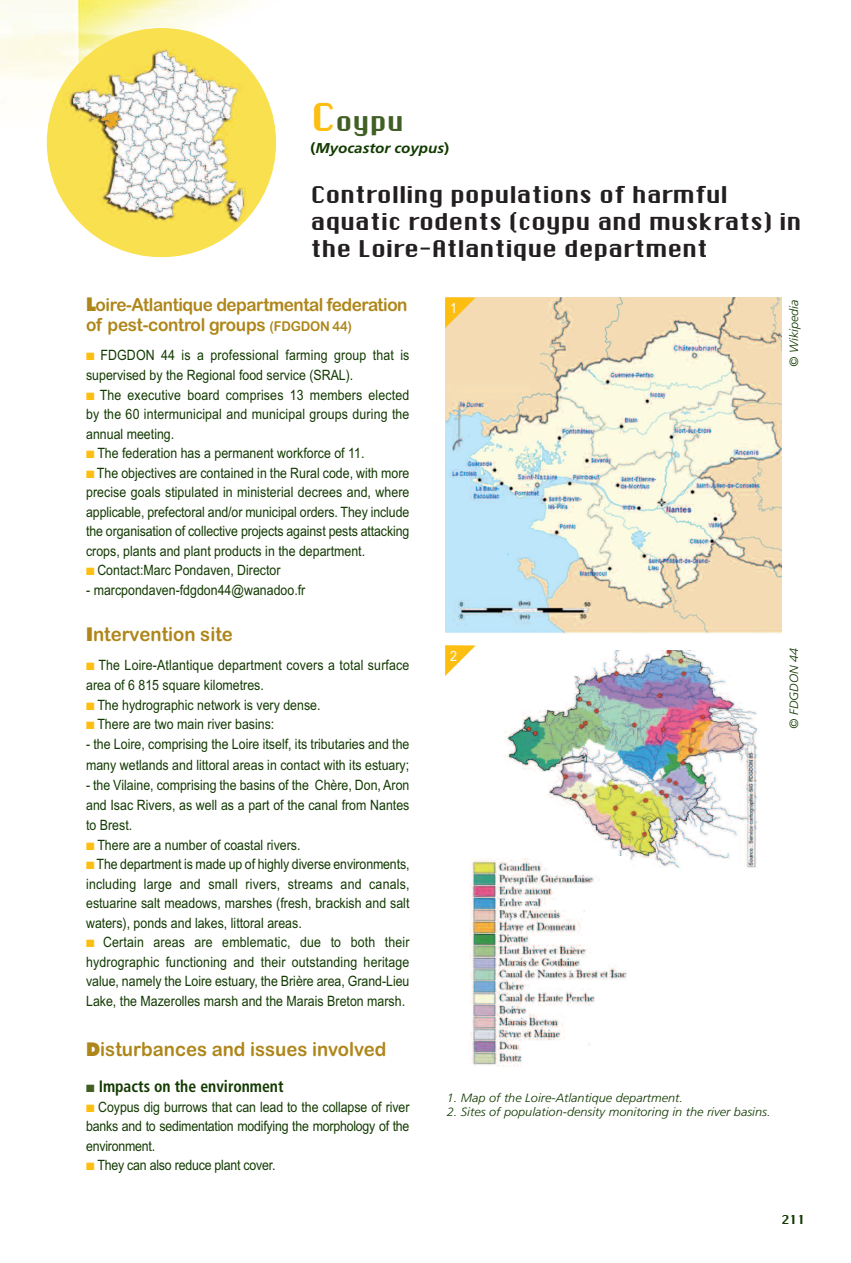
<style>
.page{position:relative;width:851px;height:1263px;background:#fff}
.page>*{position:absolute;margin:0;border:0;box-sizing:border-box;transform-origin:0 0}
.t1{font:25.5px "Chicago FLF";color:#415f25}
.t2{font:22.5px/27px "Chicago FLF";letter-spacing:-.01em;color:#231f20}
.t3{font:19.5px "Arial Rounded MT Bold";color:#ae861a;scale:.95 1}
.t4{font:18px/20.2px "Arial Rounded MT Bold";letter-spacing:-.025em;color:#ae861a;scale:.95 1}
.t5{font:700 condensed 16.5px "Frutiger";color:#123a01;scale:.95 1}
.t6{font:14.25px/19.5px "Arial Narrow";color:#123a01;text-align:justify;scale:1.06 1}
.t7{font:italic 700 14.25px "Frutiger";color:#123a01;scale:1.06 1}
.t8{font:14.25px "Arial Narrow";color:#fff;scale:1.06 1}
.t9{font:italic 300 12px "Frutiger";color:#123a01;scale:1.06 1}
.t10{font:12px "Chicago FLF";color:#123a01}
.s1{font-size:37.5px;color:#fdbe12}
.s2{font-style:normal}
.s3{font-family:"Futura";font-weight:800}
.s4{font-size:13.5px}
.s5{color:#fdbe12}
.s6{font-family:"Futura";font-weight:800;font-size:18px}
.s7{color:#415f25}
</style>
<div class="page">
<img style="left:0;top:0;width:276px;height:149px">
<img style="left:47px;top:28px;width:228px;height:228px;border-radius:50%">
<img style="left:445px;top:297px;width:336px;height:337px">
<svg style="left:445px;top:297px;width:30px;height:31px"></svg>
<img style="left:505px;top:650px;width:254px;height:218px">
<div style="left:445px;top:856px;width:184px;height:218px;background:#fff"></div>
<img style="left:469px;top:859px;width:158px;height:208px">
<svg style="left:445px;top:645px;width:30px;height:31px"></svg>
<h1 class="t1" style="left:310px;top:105px;width:95px"><span class="s1">C</span>oypu</h1>
<p class="t7" style="left:310px;top:142px;width:132px"><span class="s2">(</span>Myocastor coypus<span class="s2">)</span></p>
<h2 class="t2" style="left:310px;top:180px;width:492px">Controlling populations of harmful aquatic rodents (coypu and muskrats) in the Loire-Atlantique department</h2>
<p class="t4" style="left:86px;top:295px;width:340px"><span class="s3">L</span>oire-Atlantique departmental federation of pest-control groups <span class="s4">(FDGDON 44)</span></p>
<p class="t6" style="left:86px;top:345px;width:306px;line-height:20.2px"><span class="s5">■</span> FDGDON 44 is a professional farming group that is supervised by the Regional food service (SRAL).</p>
<p class="t6" style="left:86px;top:385px;width:306px"><span class="s5">■</span> The executive board comprises 13 members elected by the 60 intermunicipal and municipal groups during the annual meeting.</p>
<p class="t6" style="left:86px;top:443px;width:264px"><span class="s5">■</span> The federation has a permanent workforce of 11.</p>
<p class="t6" style="left:86px;top:463px;width:306px"><span class="s5">■</span> The objectives are contained in the Rural code, with more precise goals stipulated in ministerial decrees and, where applicable, prefectoral and/or municipal orders. They include the organisation of collective projects against pests attacking crops, plants and plant products in the department.</p>
<p class="t6" style="left:86px;top:560px;width:185px"><span class="s5">■</span> Contact:Marc Pondaven, Director</p>
<p class="t6" style="left:86px;top:581px;width:208px">- marcpondaven-fdgdon44@wanadoo.fr</p>
<h3 class="t3" style="left:86px;top:623px;width:156px"><span class="s6">I</span>ntervention site</h3>
<p class="t6" style="left:86px;top:655px;width:306px;line-height:20.2px"><span class="s5">■</span> The Loire-Atlantique department covers a total surface area of 6 815 square kilometres.</p>
<p class="t6" style="left:86px;top:695px;width:223px"><span class="s5">■</span> The hydrographic network is very dense.</p>
<p class="t6" style="left:86px;top:714px;width:179px"><span class="s5">■</span> There are two main river basins:</p>
<p class="t6" style="left:86px;top:734px;width:306px;line-height:20.2px">- the Loire, comprising the Loire itself, its tributaries and the many wetlands and littoral areas in contact with its estuary;</p>
<p class="t6" style="left:86px;top:775px;width:306px;line-height:20.2px">- the Vilaine, comprising the basins of the Chère, Don, Aron and Isac Rivers, as well as a part of the canal from Nantes to Brest.</p>
<p class="t6" style="left:86px;top:835px;width:204px"><span class="s5">■</span> There are a number of coastal rivers.</p>
<p class="t6" style="left:86px;top:855px;width:306px"><span class="s5">■</span> The department is made up of highly diverse environments, including large and small rivers, streams and canals, estuarine salt meadows, marshes (fresh, brackish and salt waters), ponds and lakes, littoral areas.</p>
<p class="t6" style="left:86px;top:933px;width:306px"><span class="s5">■</span> Certain areas are emblematic, due to both their hydrographic functioning and their outstanding heritage value, namely the Loire estuary, the Brière area, Grand-Lieu Lake, the Mazerolles marsh and the Marais Breton marsh.</p>
<h3 class="t3" style="left:86px;top:1037px;width:318px"><span class="s6">D</span>isturbances and issues involved</h3>
<p class="t5" style="left:86px;top:1080px;width:209px"><span class="s7">■</span> Impacts on the environment</p>
<p class="t6" style="left:86px;top:1097px;width:306px"><span class="s5">■</span> Coypus dig burrows that can lead to the collapse of river banks and to sedimentation modifying the morphology of the environment.</p>
<p class="t6" style="left:86px;top:1155px;width:180px"><span class="s5">■</span> They can also reduce plant cover.</p>
<p class="t8" style="left:450px;top:300px;width:8px">1</p>
<p class="t9" style="left:789px;top:367px;width:65px;rotate:-90deg">© Wikipedia</p>
<p class="t9" style="left:789px;top:729px;width:78px;rotate:-90deg">© FDGDON 44</p>
<p class="t8" style="left:450px;top:647px;width:8px">2</p>
<p class="t9" style="left:446px;top:1093px;width:224px">1. Map of the Loire-Atlantique department.</p>
<p class="t9" style="left:446px;top:1107px;width:307px">2. Sites of population-density monitoring in the river basins.</p>
<p class="t10" style="left:781px;top:1212px;width:26px">211</p>
</div>
